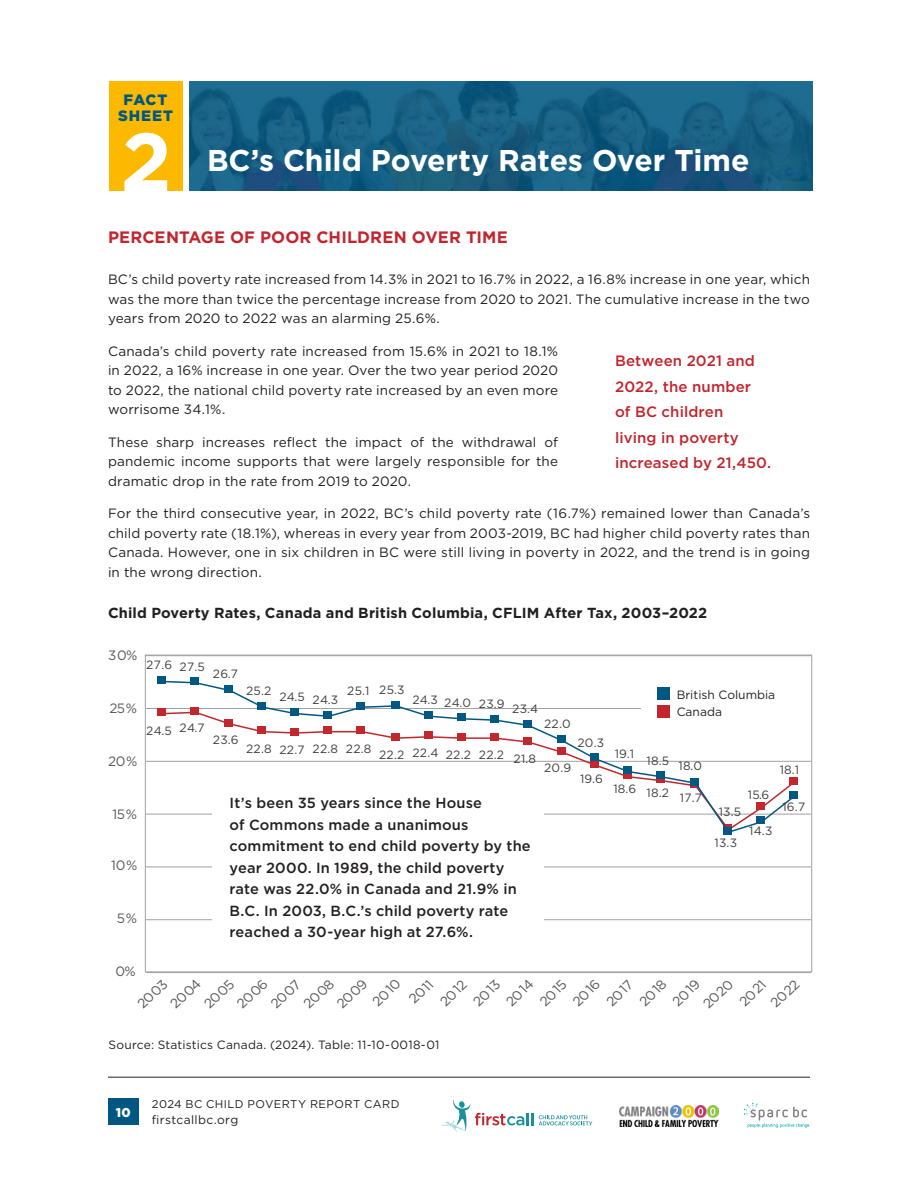
<style>
.page{position:relative;width:918px;height:1188px;background:#fff}
.page>*{position:absolute;margin:0;border:0;box-sizing:border-box;transform-origin:0 0}
.kicker{font:700 82.5px "Gotham";color:#fff}
.head_1{font:700 30px "Gotham";letter-spacing:-.005em;color:#fff}
.head_2{font:700 16.5px "Gotham";letter-spacing:.01em;color:#c2252d}
.callout_light_grey{font:500 15px/25.5px "Gotham";letter-spacing:.01em;color:#c2252d}
.kicker_FACT_SHEET{font:900 15px/16.5px "Gotham";letter-spacing:.06em;color:#005882;text-align:center}
.callout_light_grey-2{font:500 14.55px/21.5px "Gotham";letter-spacing:.01em;color:#231f20}
.figure_head{font:700 14.55px "Gotham";letter-spacing:.01em;color:#231f20}
.body_text{font:13.5px/19.5px "Gotham";letter-spacing:.01em;color:#231f20;text-align:justify}
.t1{font:13.5px "Gotham";letter-spacing:-.025em;color:#595959}
.t2{font:900 12.75px "Gotham";color:#fff}
.t3{font:12px "Gotham";letter-spacing:.025em;color:#404040}
.figure_source{font:12px "Gotham";letter-spacing:.02em;color:#231f20}
.figure_text{font:12px "Gotham";color:#231f20}
.t4{font:11.25px "Gotham";letter-spacing:.04em;color:#231f20}
</style>
<div class="page">
<div style="left:108px;top:1098px;width:31px;height:27px;background:#005882"></div>
<hr style="left:108px;top:1077px;width:702px;height:1px;background:#231f20">
<svg style="left:744px;top:1103px;width:66px;height:25px"></svg>
<svg style="left:539px;top:1115px;width:53px;height:10px"></svg>
<svg style="left:440px;top:1100px;width:93px;height:32px"></svg>
<img style="left:619px;top:1106px;width:99px;height:21px">
<svg style="left:189px;top:81px;width:623px;height:109px;background:#175f83"></svg>
<div style="left:109px;top:81px;width:73px;height:109px;background:#fcb900"></div>
<hr style="left:146px;top:919px;width:665px;height:1px;background:#9fa1a4">
<hr style="left:146px;top:867px;width:665px;height:1px;background:#9fa1a4">
<hr style="left:146px;top:814px;width:665px;height:1px;background:#9fa1a4">
<hr style="left:146px;top:761px;width:665px;height:1px;background:#9fa1a4">
<hr style="left:146px;top:708px;width:665px;height:1px;background:#9fa1a4">
<hr style="left:146px;top:972px;width:665px;height:1px;background:#9fa1a4">
<div style="left:157px;top:708px;width:9px;height:8px;background:#c1272c"></div>
<div style="left:789px;top:777px;width:9px;height:7px;background:#c1272c"></div>
<svg style="left:161px;top:680px;width:636px;height:154px"></svg>
<div style="left:157px;top:676px;width:9px;height:8px;background:#005883"></div>
<div style="left:190px;top:678px;width:9px;height:7px;background:#005883"></div>
<div style="left:225px;top:685px;width:8px;height:8px;background:#005883"></div>
<div style="left:258px;top:702px;width:8px;height:8px;background:#005883"></div>
<div style="left:291px;top:708px;width:8px;height:8px;background:#005883"></div>
<div style="left:324px;top:711px;width:8px;height:8px;background:#005883"></div>
<div style="left:357px;top:702px;width:8px;height:8px;background:#005883"></div>
<div style="left:391px;top:701px;width:8px;height:7px;background:#005883"></div>
<div style="left:424px;top:711px;width:8px;height:8px;background:#005883"></div>
<div style="left:457px;top:714px;width:8px;height:7px;background:#005883"></div>
<div style="left:490px;top:715px;width:8px;height:8px;background:#005883"></div>
<div style="left:523px;top:720px;width:8px;height:8px;background:#005883"></div>
<div style="left:557px;top:735px;width:9px;height:8px;background:#005883"></div>
<div style="left:590px;top:753px;width:9px;height:8px;background:#005883"></div>
<div style="left:623px;top:766px;width:8px;height:8px;background:#005883"></div>
<div style="left:656px;top:772px;width:8px;height:7px;background:#005883"></div>
<div style="left:691px;top:778px;width:8px;height:8px;background:#005883"></div>
<div style="left:724px;top:827px;width:8px;height:8px;background:#005883"></div>
<div style="left:757px;top:817px;width:8px;height:7px;background:#005883"></div>
<div style="left:789px;top:791px;width:9px;height:8px;background:#005883"></div>
<div style="left:212px;top:797px;width:332px;height:140px;background:#fff"></div>
<div style="left:641px;top:675px;width:170px;height:51px;background:#fff"></div>
<div style="left:657px;top:688px;width:13px;height:12px;background:#005882"></div>
<div style="left:657px;top:705px;width:13px;height:12px;background:#c2252d"></div>
<p class="kicker_FACT_SHEET" style="left:118px;top:91px;width:56px">FACT<br>SHEET</p>
<p class="kicker" style="left:120px;top:107px;width:53px">2</p>
<p class="head_1" style="left:207px;top:140px;width:544px">BC’s Child Poverty Rates Over Time</p>
<p class="head_2" style="left:108px;top:226px;width:401px">PERCENTAGE OF POOR CHILDREN OVER TIME</p>
<p class="body_text" style="left:108px;top:270px;width:704px">BC’s child poverty rate increased from 14.3% in 2021 to 16.7% in 2022, a 16.8% increase in one year, which was the more than twice the percentage increase from 2020 to 2021. The cumulative increase in the two years from 2020 to 2022 was an alarming 25.6%.</p>
<p class="body_text" style="left:108px;top:341px;width:452px">Canada’s child poverty rate increased from 15.6% in 2021 to 18.1% in 2022, a 16% increase in one year. Over the two year period 2020 to 2022, the national child poverty rate increased by an even more worrisome 34.1%.</p>
<p class="body_text" style="left:108px;top:432px;width:452px">These sharp increases reflect the impact of the withdrawal of pandemic income supports that were largely responsible for the dramatic drop in the rate from 2019 to 2020.</p>
<p class="body_text" style="left:108px;top:504px;width:704px">For the third consecutive year, in 2022, BC’s child poverty rate (16.7%) remained lower than Canada’s child poverty rate (18.1%), whereas in every year from 2003-2019, BC had higher child poverty rates than Canada. However, one in six children in BC were still living in poverty in 2022, and the trend is in going in the wrong direction.</p>
<p class="figure_head" style="left:108px;top:603px;width:601px">Child Poverty Rates, Canada and British Columbia, CFLIM After Tax, 2003–2022</p>
<p class="callout_light_grey" style="left:615px;top:348px;width:158px">Between 2021 and<br>2022, the number<br>of BC children<br>living in poverty increased by 21,450.</p>
<p class="t1" style="left:108px;top:647px;width:31px">30%</p>
<p class="t1" style="left:109px;top:700px;width:29px">25%</p>
<p class="t1" style="left:108px;top:752px;width:31px">20%</p>
<p class="t1" style="left:112px;top:805px;width:26px">15%</p>
<p class="t1" style="left:111px;top:857px;width:28px">10%</p>
<p class="t1" style="left:117px;top:910px;width:22px">5%</p>
<p class="t3" style="left:146px;top:658px;width:60px">27.6 27.5</p>
<p class="t3" style="left:146px;top:722px;width:60px">24.5 24.7</p>
<p class="t3" style="left:213px;top:666px;width:27px">26.7</p>
<p class="t3" style="left:213px;top:732px;width:27px">23.6</p>
<p class="t3" style="left:246px;top:683px;width:27px">25.2</p>
<p class="t3" style="left:279px;top:691px;width:60px">24.5 24.3</p>
<p class="t3" style="left:347px;top:682px;width:59px">25.1 25.3</p>
<p class="t3" style="left:412px;top:695px;width:127px">24.3 24.0 23.9 23.4</p>
<p class="t3" style="left:544px;top:717px;width:28px">22.0</p>
<p class="t3" style="left:246px;top:741px;width:127px">22.8 22.7 22.8 22.8</p>
<p class="t3" style="left:379px;top:747px;width:159px">22.2 22.4 22.2 22.2 21.8</p>
<p class="t3" style="left:577px;top:735px;width:28px">20.3</p>
<p class="t3" style="left:544px;top:760px;width:29px">20.9</p>
<p class="t3" style="left:580px;top:771px;width:24px">19.6</p>
<p class="callout_light_grey-2" style="left:230px;top:792px;width:303px">It’s been 35 years since the House<br>of Commons made a unanimous commitment to end child poverty by the year 2000. In 1989, the child poverty rate was 22.0% in Canada and 21.9% in B.C. In 2003, B.C.’s child poverty rate reached a 30-year high at 27.6%.</p>
<p class="t3" style="left:615px;top:746px;width:21px">19.1</p>
<p class="figure_text" style="left:677px;top:687px;width:100px">British Columbia</p>
<p class="figure_text" style="left:677px;top:704px;width:47px">Canada</p>
<p class="t3" style="left:647px;top:755px;width:57px">18.5 18.0</p>
<p class="t3" style="left:780px;top:762px;width:21px">18.1</p>
<p class="t3" style="left:613px;top:785px;width:90px">18.6 18.2 17.7</p>
<p class="t3" style="left:748px;top:787px;width:23px">15.6</p>
<p class="t3" style="left:719px;top:804px;width:24px">13.5</p>
<p class="t3" style="left:715px;top:835px;width:24px">13.3</p>
<p class="t3" style="left:749px;top:823px;width:25px">14.3</p>
<p class="t3" style="left:782px;top:799px;width:24px">16.7</p>
<p class="t1" style="left:116px;top:962px;width:22px">0%</p>
<p class="t1" style="left:134px;top:999px;width:37px;rotate:-43deg">2003</p>
<p class="t1" style="left:167px;top:999px;width:38px;rotate:-43deg">2004</p>
<p class="t1" style="left:201px;top:999px;width:37px;rotate:-43deg">2005</p>
<p class="t1" style="left:233px;top:999px;width:37px;rotate:-43deg">2006</p>
<p class="t1" style="left:267px;top:999px;width:37px;rotate:-43deg">2007</p>
<p class="t1" style="left:300px;top:999px;width:37px;rotate:-43deg">2008</p>
<p class="t1" style="left:333px;top:999px;width:37px;rotate:-43deg">2009</p>
<p class="t1" style="left:369px;top:997px;width:34px;rotate:-43deg">2010</p>
<p class="t1" style="left:405px;top:994px;width:29px;rotate:-43deg">2011</p>
<p class="t1" style="left:437px;top:997px;width:32px;rotate:-43deg">2012</p>
<p class="t1" style="left:470px;top:997px;width:32px;rotate:-43deg">2013</p>
<p class="t1" style="left:503px;top:997px;width:33px;rotate:-43deg">2014</p>
<p class="t1" style="left:536px;top:997px;width:32px;rotate:-43deg">2015</p>
<p class="t1" style="left:569px;top:997px;width:33px;rotate:-43deg">2016</p>
<p class="t1" style="left:603px;top:997px;width:32px;rotate:-43deg">2017</p>
<p class="t1" style="left:636px;top:997px;width:33px;rotate:-43deg">2018</p>
<p class="t1" style="left:669px;top:997px;width:33px;rotate:-43deg">2019</p>
<p class="t1" style="left:700px;top:999px;width:37px;rotate:-43deg">2020</p>
<p class="t1" style="left:736px;top:997px;width:32px;rotate:-43deg">2021</p>
<p class="t1" style="left:767px;top:998px;width:35px;rotate:-43deg">2022</p>
<p class="figure_source" style="left:109px;top:1037px;width:332px">Source: Statistics Canada. (2024). Table: 11-10-0018-01</p>
<p class="t2" style="left:116px;top:1103px;width:17px">10</p>
<p class="t4" style="left:152px;top:1096px;width:249px">2024 BC CHILD POVERTY REPORT CARD</p>
<p class="figure_source" style="left:152px;top:1112px;width:88px">firstcallbc.org</p>
</div>
